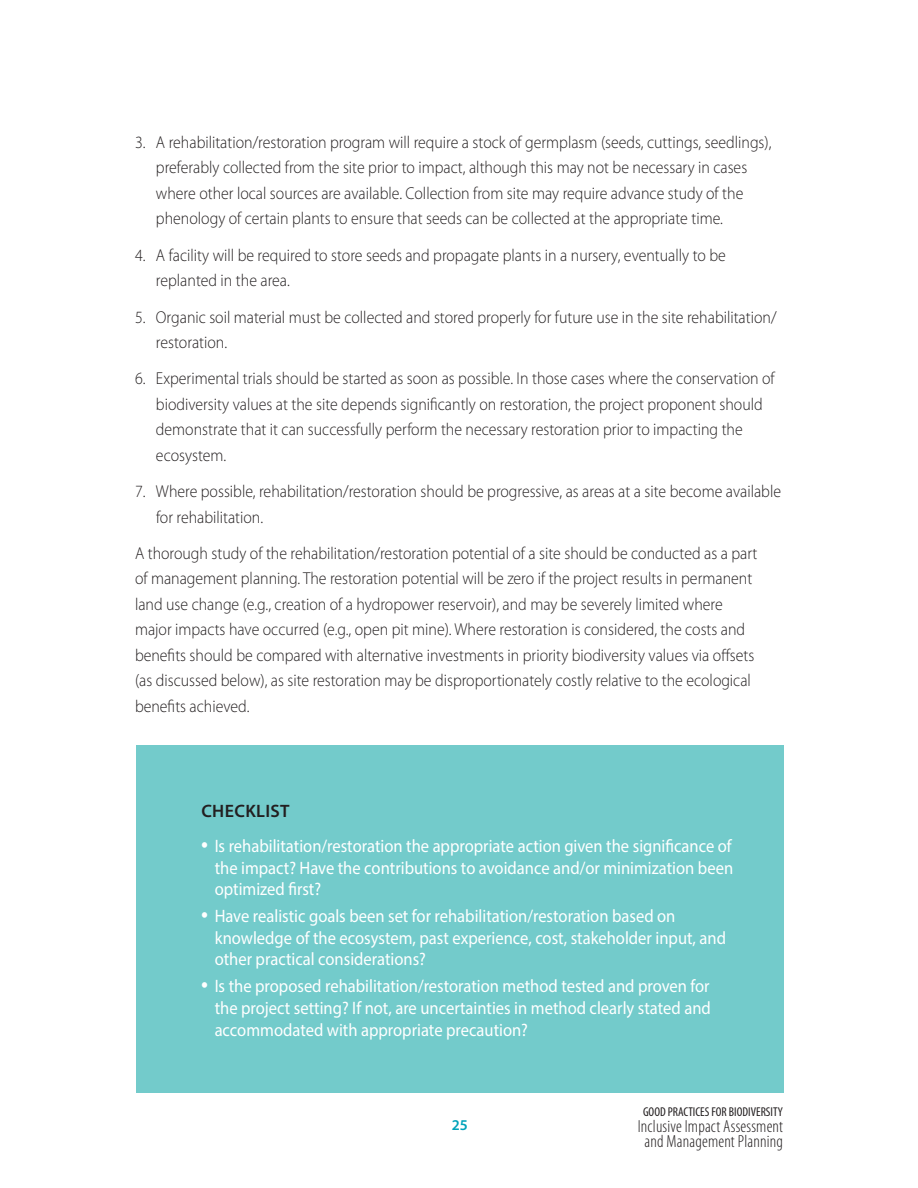
<style>
.page{position:relative;width:918px;height:1188px;background:#fff}
.page>*{position:absolute;margin:0;border:0;box-sizing:border-box;transform-origin:0 0}
.t1{font:18px/21.6px "Myriad Pro";color:#fff;text-align:justify;scale:.92 1}
.t2{font:600 18px "Myriad Pro";letter-spacing:.02em;color:#231f20}
.t3{font:300 condensed 17.55px/15.6px "Myriad Pro";letter-spacing:.01em;color:#231f20;text-align:center}
.t4{font:300 17.25px/25.5px "Myriad Pro";color:#231f20;scale:.92 1}
.t5{font:600 15px "Myriad Pro";color:#00a2ba}
.t6{font:condensed 12.9px "Myriad Pro";color:#231f20}
.s1{font-size:27px}
</style>
<div class="page">
<div style="left:136px;top:746px;width:648px;height:347px;background:#73cbcb"></div>
<p class="t4" style="left:156px;top:129px;width:671px;text-indent:-21px">3. A rehabilitation/restoration program will require a stock of germplasm (seeds, cuttings, seedlings), preferably collected from the site prior to impact, although this may not be necessary in cases where other local sources are available. Collection from site may require advance study of the phenology of certain plants to ensure that seeds can be collected at the appropriate time.</p>
<p class="t4" style="left:156px;top:242px;width:621px;text-indent:-21px">4. A facility will be required to store seeds and propagate plants in a nursery, eventually to be replanted in the area.</p>
<p class="t4" style="left:156px;top:304px;width:676px;text-indent:-21px">5. Organic soil material must be collected and stored properly for future use in the site rehabilitation/ restoration.</p>
<p class="t4" style="left:156px;top:366px;width:674px;text-indent:-21px">6. Experimental trials should be started as soon as possible. In those cases where the conservation of biodiversity values at the site depends significantly on restoration, the project proponent should demonstrate that it can successfully perform the necessary restoration prior to impacting the ecosystem.</p>
<p class="t4" style="left:156px;top:478px;width:681px;text-indent:-21px">7. Where possible, rehabilitation/restoration should be progressive, as areas at a site become available for rehabilitation.</p>
<p class="t4" style="left:135px;top:540px;width:678px">A thorough study of the rehabilitation/restoration potential of a site should be conducted as a part of management planning. The restoration potential will be zero if the project results in permanent land use change (e.g., creation of a hydropower reservoir), and may be severely limited where major impacts have occurred (e.g., open pit mine). Where restoration is considered, the costs and benefits should be compared with alternative investments in priority biodiversity values via offsets (as discussed below), as site restoration may be disproportionately costly relative to the ecological benefits achieved.</p>
<p class="t2" style="left:201px;top:799px;width:90px">CHECKLIST</p>
<p class="t1" style="left:215px;top:835px;width:565px;text-indent:-13px"><span class="s1">•</span> Is rehabilitation/restoration the appropriate action given the significance of the impact? Have the contributions to avoidance and/or minimization been optimized first?</p>
<p class="t1" style="left:215px;top:905px;width:557px;text-align:left;text-indent:-13px"><span class="s1">•</span> Have realistic goals been set for rehabilitation/restoration based on knowledge of the ecosystem, past experience, cost, stakeholder input, and other practical considerations?</p>
<p class="t1" style="left:215px;top:975px;width:541px;text-indent:-13px"><span class="s1">•</span> Is the proposed rehabilitation/restoration method tested and proven for the project setting? If not, are uncertainties in method clearly stated and accommodated with appropriate precaution?</p>
<p class="t5" style="left:452px;top:1116px;width:18px">25</p>
<p class="t6" style="left:643px;top:1104px;width:141px">GOOD PRACTICES FOR BIODIVERSITY</p>
<p class="t3" style="left:638px;top:1118px;width:147px">Inclusive Impact Assessment and Management Planning</p>
</div>
